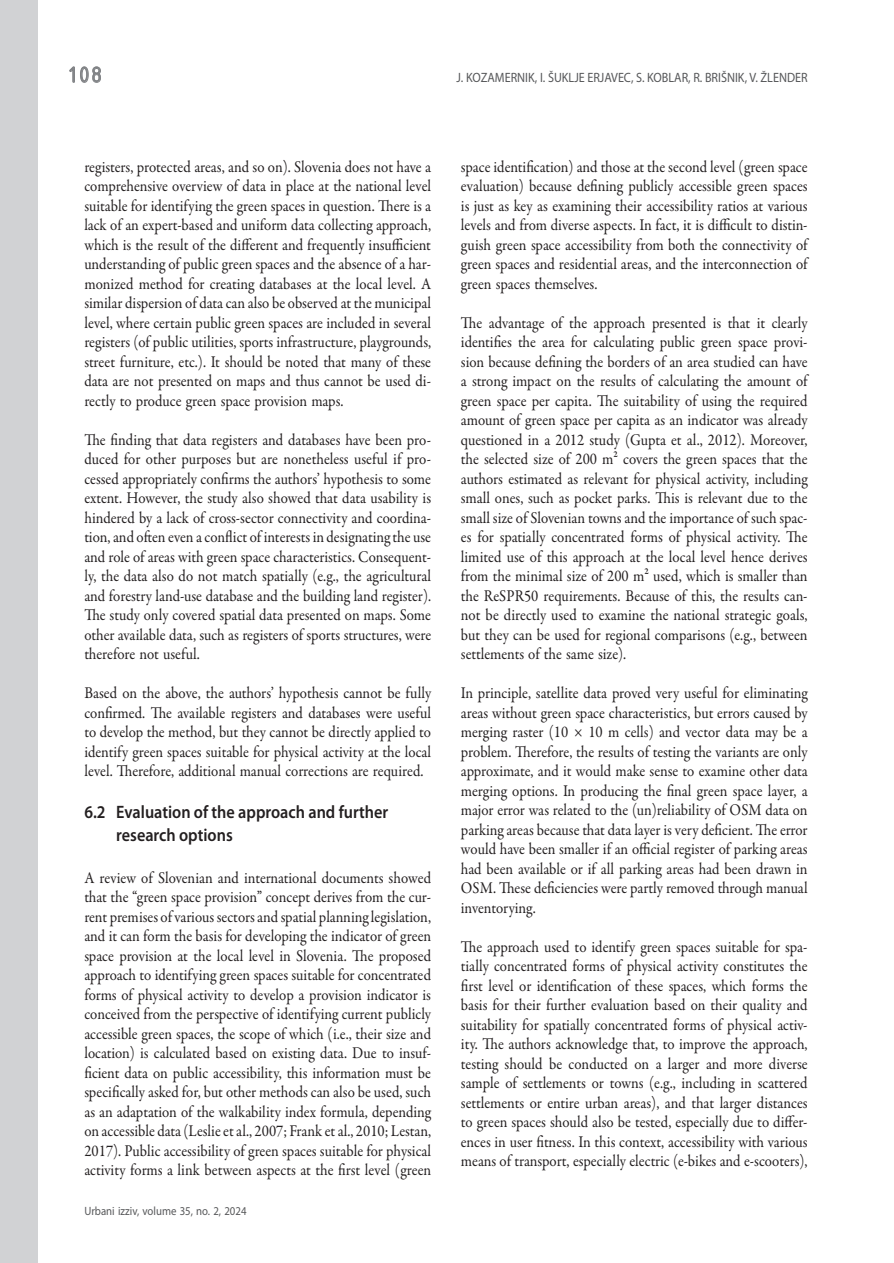
<style>
.page{position:relative;width:894px;height:1263px;background:#fff}
.page>*{position:absolute;margin:0;border:0;box-sizing:border-box;transform-origin:0 0}
.t1{font:24px "ISOCTEUR";color:#808285}
.t2{font:600 18px/22.5px "Myriad Pro";color:#231f20;scale:.9 1}
.t3{font:16.5px/19.5px "Garamond Premr Pro";color:#231f20;text-align:justify;scale:.9 1}
.t4{font:13.5px "Myriad Pro";color:#57585a;scale:.9 1}
.t5{font:12px "Myriad Pro";color:#57585a;scale:.9 1}
</style>
<div class="page">
<svg style="left:69px;top:66px;width:32px;height:17px"></svg>
<div style="left:0;top:0;width:38px;height:1263px;background:#d1d2d4"></div>
<h1 class="t1" style="left:64px;top:59px;width:43px">108</h1>
<p class="t4" style="left:456px;top:70px;width:391px">J. KOZAMERNIK, I. ŠUKLJE ERJAVEC, S. KOBLAR, R. BRIŠNIK, V. ŽLENDER</p>
<p class="t3" style="left:84px;top:157px;width:387px">registers, protected areas, and so on). Slovenia does not have a comprehensive overview of data in place at the national level suitable for identifying the green spaces in question. There is a lack of an expert-based and uniform data collecting approach, which is the result of the different and frequently insufficient understanding of public green spaces and the absence of a har&shy;monized method for creating databases at the local level. A similar dispersion of data can also be observed at the municipal level, where certain public green spaces are included in several registers (of public utilities, sports infrastructure, playgrounds, street furniture, etc.). It should be noted that many of these data are not presented on maps and thus cannot be used di&shy;rectly to produce green space provision maps.</p>
<p class="t3" style="left:84px;top:430px;width:387px">The finding that data registers and databases have been pro&shy;duced for other purposes but are nonetheless useful if pro&shy;cessed appropriately confirms the authors’ hypothesis to some extent. However, the study also showed that data usability is hindered by a lack of cross-sector connectivity and coordina&shy;tion, and often even a conflict of interests in designating the use and role of areas with green space characteristics. Consequent&shy;ly, the data also do not match spatially (e.g., the agricultural and forestry land-use database and the building land register).<br>The study only covered spatial data presented on maps. Some other available data, such as registers of sports structures, were therefore not useful.</p>
<p class="t3" style="left:84px;top:684px;width:387px">Based on the above, the authors’ hypothesis cannot be fully confirmed. The available registers and databases were useful to develop the method, but they cannot be directly applied to identify green spaces suitable for physical activity at the local level. Therefore, additional manual corrections are required.</p>
<p class="t2" style="left:116px;top:800px;width:304px;text-indent:-32px">6.2 Evaluation of the approach and further research options</p>
<p class="t3" style="left:84px;top:868px;width:387px">A review of Slovenian and international documents showed that the “green space provision” concept derives from the cur&shy;rent premises of various sectors and spatial planning legislation, and it can form the basis for developing the indicator of green space provision at the local level in Slovenia. The proposed approach to identifying green spaces suitable for concentrated forms of physical activity to develop a provision indicator is conceived from the perspective of identifying current publicly accessible green spaces, the scope of which (i.e., their size and location) is calculated based on existing data. Due to insuf&shy;ficient data on public accessibility, this information must be specifically asked for, but other methods can also be used, such as an adaptation of the walkability index formula, depending on accessible data (Leslie et al., 2007; Frank et al., 2010; Lestan, 2017). Public accessibility of green spaces suitable for physical activity forms a link between aspects at the first level (green</p>
<p class="t5" style="left:84px;top:1204px;width:182px">Urbani izziv, volume 35, no. 2, 2024</p>
<p class="t3" style="left:461px;top:157px;width:387px">space identification) and those at the second level (green space evaluation) because defining publicly accessible green spaces is just as key as examining their accessibility ratios at various levels and from diverse aspects. In fact, it is difficult to distin&shy;guish green space accessibility from both the connectivity of green spaces and residential areas, and the interconnection of green spaces themselves.</p>
<p class="t3" style="left:461px;top:313px;width:387px">The advantage of the approach presented is that it clearly identifies the area for calculating public green space provi&shy;sion because defining the borders of an area studied can have a strong impact on the results of calculating the amount of green space per capita. The suitability of using the required amount of green space per capita as an indicator was already questioned in a 2012 study (Gupta et al., 2012). Moreover, the selected size of 200 m² covers the green spaces that the authors estimated as relevant for physical activity, including small ones, such as pocket parks. This is relevant due to the small size of Slovenian towns and the importance of such spac&shy;es for spatially concentrated forms of physical activity. The limited use of this approach at the local level hence derives from the minimal size of 200 m² used, which is smaller than the ReSPR50 requirements. Because of this, the results can&shy;not be directly used to examine the national strategic goals, but they can be used for regional comparisons (e.g., between settlements of the same size).</p>
<p class="t3" style="left:461px;top:684px;width:387px">In principle, satellite data proved very useful for eliminating areas without green space characteristics, but errors caused by merging raster (10 × 10 m cells) and vector data may be a problem. Therefore, the results of testing the variants are only approximate, and it would make sense to examine other data merging options. In producing the final green space layer, a major error was related to the (un)reliability of OSM data on parking areas because that data layer is very deficient. The error would have been smaller if an official register of parking areas had been available or if all parking areas had been drawn in OSM. These deficiencies were partly removed through manual inventorying.</p>
<p class="t3" style="left:461px;top:937px;width:387px">The approach used to identify green spaces suitable for spa&shy;tially concentrated forms of physical activity constitutes the first level or identification of these spaces, which forms the basis for their further evaluation based on their quality and suitability for spatially concentrated forms of physical activ&shy;ity. The authors acknowledge that, to improve the approach, testing should be conducted on a larger and more diverse sample of settlements or towns (e.g., including in scattered settlements or entire urban areas), and that larger distances to green spaces should also be tested, especially due to differ&shy;ences in user fitness. In this context, accessibility with various means of transport, especially electric (e-bikes and e-scooters),</p>
</div>
